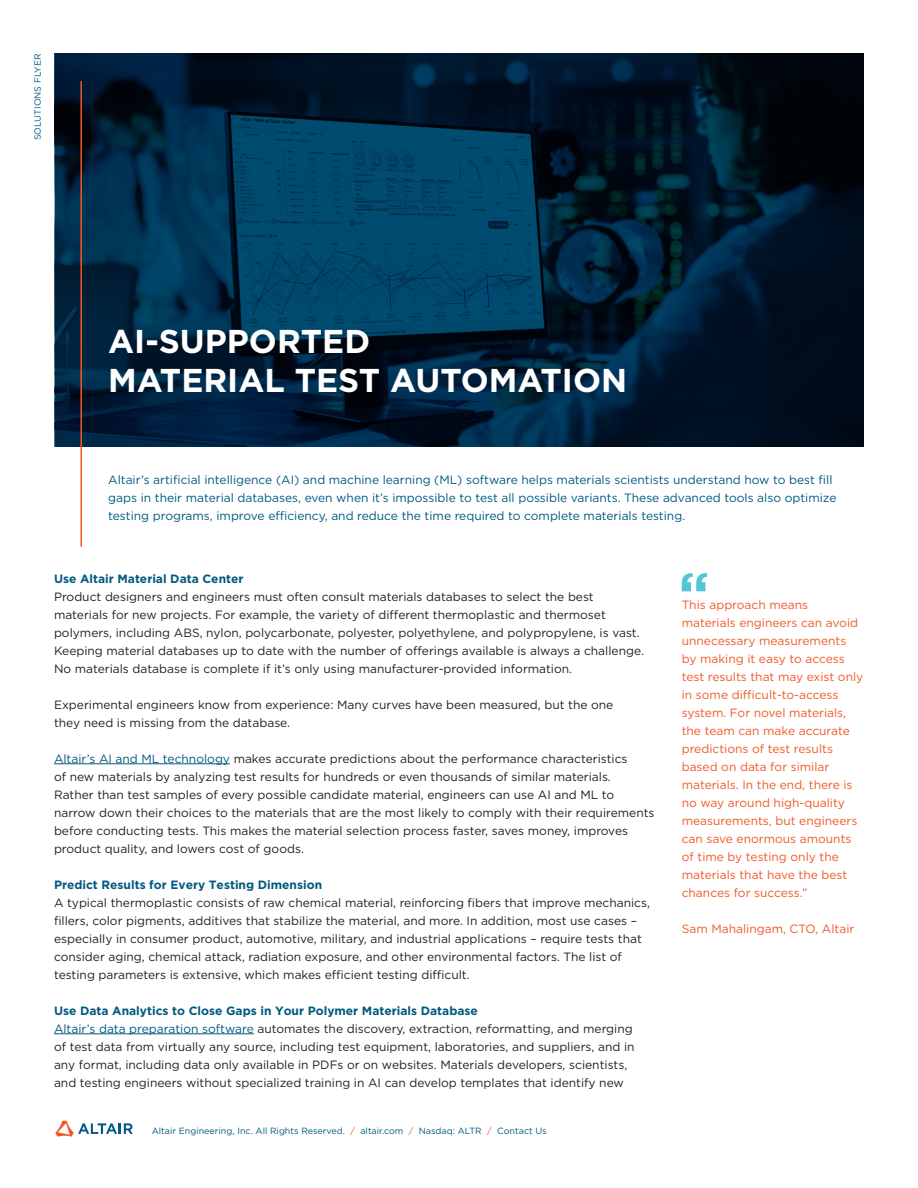
<style>
.page{position:relative;width:918px;height:1188px;background:#fff}
.page>*{position:absolute;margin:0;border:0;box-sizing:border-box;transform-origin:0 0}
.Sub-headline{font:700 33px "Gotham";color:#fff}
.Paragraph_Body_Copy{font:12px/18px "Gotham";color:#231f20}
.Pull_Quote{font:12px/18px "Gotham";color:#f15924}
.Intro_Paragraph_unde{font:12px/18px "Gotham";color:#005981}
.Paragraph_Body_Copy-2{font:700 12px/18px "Gotham";color:#005981}
.t1{font:9px "Gotham";color:#005981}
.s1{color:#005981}
.s2{font-weight:700;color:#005981}
.s3{font-weight:400}
.s4{font-weight:400;color:#231f20}
.s5{color:#f15924}
</style>
<div class="page">
<svg style="left:55px;top:1121px;width:78px;height:16px"></svg>
<hr style="left:54px;top:763px;width:176px;height:1px;background:#005981">
<hr style="left:54px;top:1033px;width:200px;height:1px;background:#005981">
<svg style="left:682px;top:573px;width:26px;height:18px"></svg>
<svg style="left:56px;top:54px;width:808px;height:393px;background:#00233b"></svg>
<hr style="left:80px;top:81px;width:2px;height:466px;background:#f15924">
<p class="t1" style="left:32px;top:140px;width:88px;rotate:-90deg">SOLUTIONS FLYER</p>
<p class="Sub-headline" style="left:108px;top:319px;width:263px">AI-SUPPORTED</p>
<p class="Sub-headline" style="left:108px;top:359px;width:520px">MATERIAL TEST AUTOMATION</p>
<p class="Intro_Paragraph_unde" style="left:108px;top:470px;width:730px">Altair’s artificial intelligence (AI) and machine learning (ML) software helps materials scientists understand how to best fill gaps in their material databases, even when it’s impossible to test all possible variants. These advanced tools also optimize</p>
<p class="Intro_Paragraph_unde" style="left:108px;top:506px;width:579px">testing programs, improve efficiency, and reduce the time required to complete materials testing.</p>
<p class="Paragraph_Body_Copy-2" style="left:54px;top:569px;width:191px">Use Altair Material Data Center</p>
<p class="Paragraph_Body_Copy" style="left:54px;top:587px;width:541px">Product designers and engineers must often consult materials databases to select the best</p>
<p class="Paragraph_Body_Copy" style="left:54px;top:605px;width:591px">materials for new projects. For example, the variety of different thermoplastic and thermoset polymers, including ABS, nylon, polycarbonate, polyester, polyethylene, and polypropylene, is vast.<br>Keeping material databases up to date with the number of offerings available is always a challenge.<br>No materials database is complete if it’s only using manufacturer-provided information.</p>
<p class="Paragraph_Body_Copy" style="left:54px;top:695px;width:561px">Experimental engineers know from experience: Many curves have been measured, but the one</p>
<p class="Paragraph_Body_Copy" style="left:54px;top:713px;width:238px">they need is missing from the database.</p>
<p class="Paragraph_Body_Copy" style="left:54px;top:749px;width:575px"><span class="s1">Altair’s AI and ML technology</span> makes accurate predictions about the performance characteristics</p>
<p class="Paragraph_Body_Copy" style="left:54px;top:767px;width:558px">of new materials by analyzing test results for hundreds or even thousands of similar materials.</p>
<p class="Paragraph_Body_Copy" style="left:54px;top:785px;width:602px">Rather than test samples of every possible candidate material, engineers can use AI and ML to narrow down their choices to the materials that are the most likely to comply with their requirements before conducting tests. This makes the material selection process faster, saves money, improves product quality, and lowers cost of goods.</p>
<p class="Paragraph_Body_Copy" style="left:54px;top:875px;width:598px"><span class="s2">Predict Results for Every Testing Dimension<br></span>A typical thermoplastic consists of raw chemical material, reinforcing fibers that improve mechanics, fillers, color pigments, additives that stabilize the material, and more. In addition, most use cases – especially in consumer product, automotive, military, and industrial applications – require tests that consider aging, chemical attack, radiation exposure, and other environmental factors. The list of testing parameters is extensive, which makes efficient testing difficult.</p>
<p class="Paragraph_Body_Copy-2" style="left:54px;top:1001px;width:580px">Use Data Analytics to Close Gaps in Your Polymer Materials Database<br><span class="s3">Altair’s data preparation software</span> <span class="s4">automates the discovery, extraction, reformatting, and merging</span></p>
<p class="Paragraph_Body_Copy" style="left:54px;top:1037px;width:582px">of test data from virtually any source, including test equipment, laboratories, and suppliers, and in any format, including data only available in PDFs or on websites. Materials developers, scientists,</p>
<p class="Paragraph_Body_Copy" style="left:54px;top:1073px;width:571px">and testing engineers without specialized training in AI can develop templates that identify new</p>
<p class="t1" style="left:152px;top:1125px;width:396px">Altair Engineering, Inc. All Rights Reserved. <span class="s5">/</span> altair.com <span class="s5">/</span> Nasdaq: ALTR <span class="s5">/</span> Contact Us</p>
<p class="Pull_Quote" style="left:682px;top:595px;width:183px">This approach means materials engineers can avoid unnecessary measurements by making it easy to access test results that may exist only in some difficult-to-access system. For novel materials, the team can make accurate predictions of test results based on data for similar materials. In the end, there is no way around high-quality measurements, but engineers can save enormous amounts of time by testing only the materials that have the best chances for success.”</p>
<p class="Pull_Quote" style="left:682px;top:919px;width:174px">Sam Mahalingam, CTO, Altair</p>
</div>
